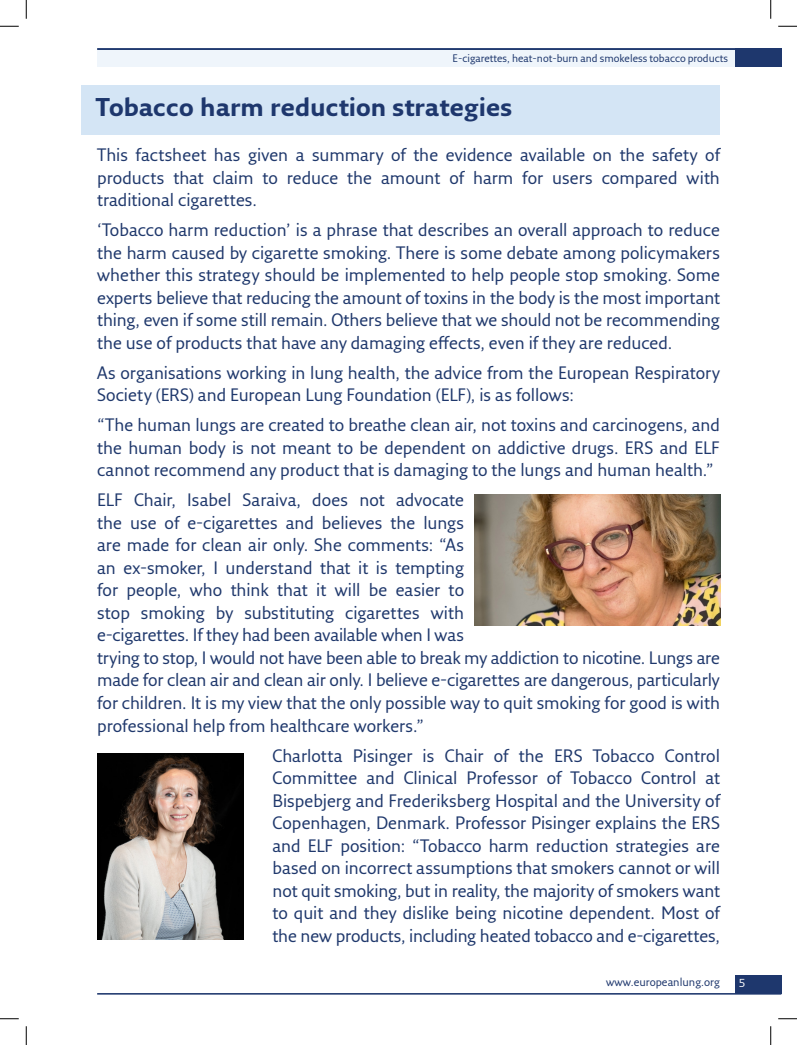
<style>
.page{position:relative;width:797px;height:1045px;background:#fff}
.page>*{position:absolute;margin:0;border:0;box-sizing:border-box;transform-origin:0 0}
.t1{font:700 25px "Fresco Sans Pro";color:#1e376d}
.H___B-head{font:17.5px/22.5px "Fresco Sans Pro";letter-spacing:-.005em;color:#1f386c;text-align:justify}
.Running_foot_left{font:11.25px "Fresco Sans Pro";color:#1e376d}
.t2{font:11.25px "Fresco Sans Pro";color:#fff}
.H___Article_title{font:10.62px "Fresco Sans Pro";color:#1e376d}
</style>
<div class="page">
<div style="left:97px;top:48px;width:684px;height:19px;background:#eff5fb"></div>
<div style="left:735px;top:48px;width:46px;height:19px;background:#1e376d"></div>
<div style="left:735px;top:975px;width:46px;height:19px;background:#1e376d"></div>
<hr style="left:97px;top:48px;width:684px;height:2px;background:#1e376d">
<hr style="left:97px;top:993px;width:684px;height:1px;background:#1e376d">
<div style="left:82px;top:85px;width:638px;height:50px;background:#d4e5f5"></div>
<img style="left:475px;top:494px;width:245px;height:132px">
<img style="left:97px;top:754px;width:146px;height:185px">
<svg style="left:0;top:25px;width:19px;height:2px"></svg>
<svg style="left:778px;top:25px;width:19px;height:2px"></svg>
<svg style="left:0;top:1018px;width:19px;height:1px"></svg>
<svg style="left:778px;top:1018px;width:19px;height:1px"></svg>
<svg style="left:25px;top:0;width:2px;height:19px"></svg>
<svg style="left:25px;top:1026px;width:2px;height:19px"></svg>
<svg style="left:770px;top:0;width:1px;height:19px"></svg>
<svg style="left:770px;top:1026px;width:1px;height:19px"></svg>
<p class="H___Article_title" style="left:452px;top:51px;width:277px">E-cigarettes, heat-not-burn and smokeless tobacco products</p>
<p class="t1" style="left:96px;top:92px;width:418px">Tobacco harm reduction strategies</p>
<p class="H___B-head" style="left:97px;top:143px;width:624px">This factsheet has given a summary of the evidence available on the safety of products that claim to reduce the amount of harm for users compared with traditional cigarettes.</p>
<p class="H___B-head" style="left:97px;top:218px;width:624px">‘Tobacco harm reduction’ is a phrase that describes an overall approach to reduce the harm caused by cigarette smoking. There is some debate among policymakers whether this strategy should be implemented to help people stop smoking. Some experts believe that reducing the amount of toxins in the body is the most important thing, even if some still remain. Others believe that we should not be recommending the use of products that have any damaging effects, even if they are reduced.</p>
<p class="H___B-head" style="left:97px;top:361px;width:624px">As organisations working in lung health, the advice from the European Respiratory<br>Society (ERS) and European Lung Foundation (ELF), is as follows:</p>
<p class="H___B-head" style="left:97px;top:413px;width:624px">“The human lungs are created to breathe clean air, not toxins and carcinogens, and the human body is not meant to be dependent on addictive drugs. ERS and ELF cannot recommend any product that is damaging to the lungs and human health.”</p>
<p class="H___B-head" style="left:97px;top:488px;width:624px;text-align:left">ELF Chair, Isabel Saraiva, does not advocate<br>the use of e-cigarettes and believes the lungs<br>are made for clean air only. She comments: “As<br>an ex-smoker, I understand that it is tempting<br>for people, who think that it will be easier to<br>stop smoking by substituting cigarettes with<br>e-cigarettes. If they had been available when I was<br>trying to stop, I would not have been able to break my addiction to nicotine. Lungs are made for clean air and clean air only. I believe e-cigarettes are dangerous, particularly for children. It is my view that the only possible way to quit smoking for good is with professional help from healthcare workers.”</p>
<p class="H___B-head" style="left:272px;top:743px;width:449px">Charlotta Pisinger is Chair of the ERS Tobacco Control Committee and Clinical Professor of Tobacco Control at Bispebjerg and Frederiksberg Hospital and the University of Copenhagen, Denmark. Professor Pisinger explains the ERS and ELF position: “Tobacco harm reduction strategies are based on incorrect assumptions that smokers cannot or will not quit smoking, but in reality, the majority of smokers want to quit and they dislike being nicotine dependent. Most of the new products, including heated tobacco and e-cigarettes,</p>
<p class="Running_foot_left" style="left:606px;top:975px;width:115px">www.europeanlung.org</p>
<p class="t2" style="left:738px;top:975px;width:8px">5</p>
</div>
